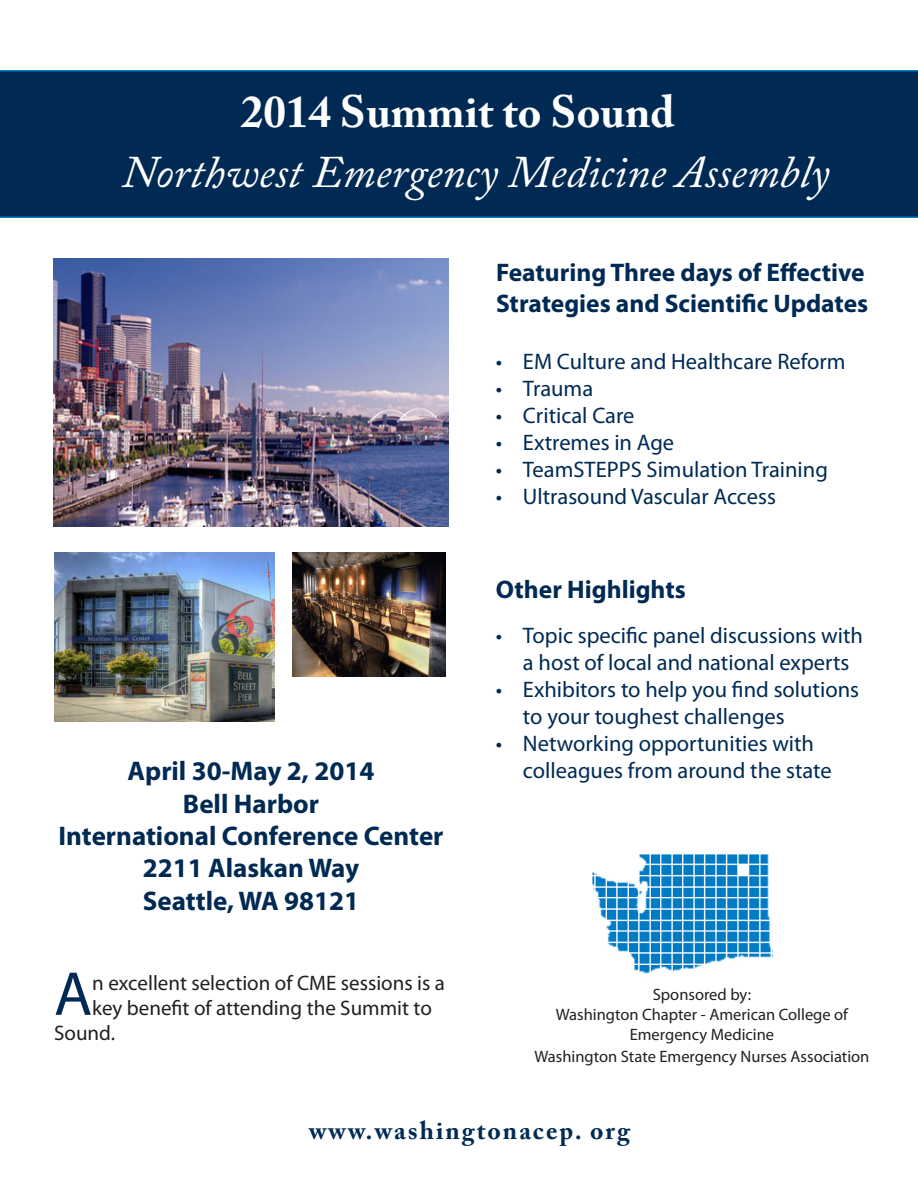
<style>
.page{position:relative;width:918px;height:1188px;background:#fff}
.page>*{position:absolute;margin:0;border:0;box-sizing:border-box;transform-origin:0 0}
.BodySub{font:62.55px "Myriad Pro";color:#002a54}
.Body_text{font:italic 45px "Adobe Caslon Pro";color:#fff}
.BodySub-2{font:700 45px "Adobe Caslon Pro";color:#fff}
.BodySub-3{font:700 27px "Myriad Pro";color:#002a54}
.Body_text-2{font:700 27px "Myriad Pro";color:#002a54}
.BodySub-4{font:700 25.5px/30.6px "Myriad Pro";color:#002a54}
.BodySub-5{font:700 25.5px "Adobe Caslon Pro";letter-spacing:.08em;color:#002a54}
.BodySub-6{font:22.5px/27px "Myriad Pro";color:#002a54}
.BodySub-7{font:21px "Myriad Pro";color:#231f20}
.t1{font:16.5px "Myriad Pro";color:#231f20}
</style>
<div class="page">
<div style="left:0;top:70px;width:918px;height:148px;background:#002a54"></div>
<img style="left:54px;top:258px;width:394px;height:268px">
<img style="left:292px;top:552px;width:154px;height:125px">
<img style="left:54px;top:552px;width:220px;height:170px">
<img style="left:592px;top:854px;width:181px;height:120px">
<p class="BodySub-2" style="left:241px;top:85px;width:435px">2014 Summit to Sound</p>
<p class="Body_text" style="left:122px;top:145px;width:708px">Northwest Emergency Medicine Assembly</p>
<p class="Body_text-2" style="left:128px;top:754px;width:248px">April 30-May 2, 2014</p>
<p class="BodySub-3" style="left:183px;top:786px;width:138px">Bell Harbor</p>
<p class="BodySub-3" style="left:58px;top:818px;width:387px">International Conference Center</p>
<p class="BodySub-3" style="left:143px;top:851px;width:218px">2211 Alaskan Way</p>
<p class="BodySub-3" style="left:143px;top:883px;width:218px">Seattle, WA 98121</p>
<p class="BodySub" style="left:54px;top:955px;width:40px">A</p>
<p class="BodySub-7" style="left:92px;top:970px;width:354px">n excellent selection of CME sessions is a</p>
<p class="BodySub-7" style="left:92px;top:995px;width:341px">key benefit of attending the Summit to</p>
<p class="BodySub-7" style="left:54px;top:1020px;width:63px">Sound.</p>
<p class="BodySub-4" style="left:496px;top:256px;width:374px">Featuring Three days of Effective<br>Strategies and Scientific Updates</p>
<p class="BodySub-6" style="left:496px;top:348px;width:351px">• EM Culture and Healthcare Reform</p>
<p class="BodySub-6" style="left:496px;top:375px;width:99px">• Trauma</p>
<p class="BodySub-6" style="left:496px;top:402px;width:140px">• Critical Care</p>
<p class="BodySub-6" style="left:496px;top:429px;width:180px">• Extremes in Age</p>
<p class="BodySub-6" style="left:496px;top:456px;width:333px">• TeamSTEPPS Simulation Training</p>
<p class="BodySub-6" style="left:496px;top:483px;width:282px">• Ultrasound Vascular Access</p>
<p class="BodySub-4" style="left:496px;top:574px;width:191px">Other Highlights</p>
<p class="BodySub-6" style="left:496px;top:622px;width:368px;text-align:center">• Topic specific panel discussions with a host of local and national experts</p>
<p class="BodySub-6" style="left:523px;top:676px;width:338px;text-indent:-27px">• Exhibitors to help you find solutions to your toughest challenges</p>
<p class="BodySub-6" style="left:523px;top:730px;width:310px;text-indent:-27px">• Networking opportunities with colleagues from around the state</p>
<p class="t1" style="left:653px;top:985px;width:100px">Sponsored by:</p>
<p class="t1" style="left:556px;top:1004px;width:294px">Washington Chapter - American College of</p>
<p class="t1" style="left:630px;top:1024px;width:146px">Emergency Medicine</p>
<p class="t1" style="left:535px;top:1046px;width:336px">Washington State Emergency Nurses Association</p>
<p class="BodySub-5" style="left:309px;top:1115px;width:322px">www.washingtonacep. org</p>
</div>
